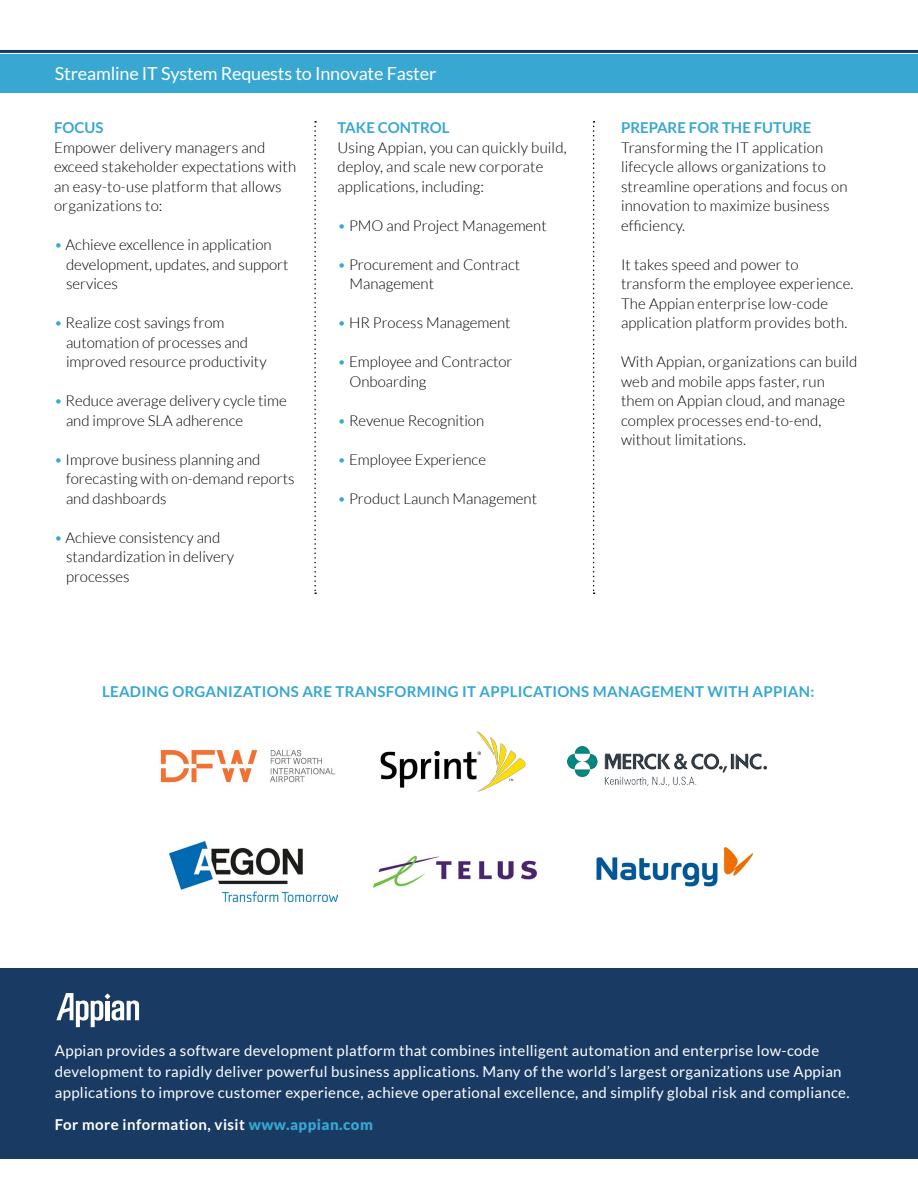
<style>
.page{position:relative;width:918px;height:1188px;background:#fff}
.page>*{position:absolute;margin:0;border:0;box-sizing:border-box;transform-origin:0 0}
.t1{font:18px "Lato";letter-spacing:-.01em;color:#fff}
.t2{font:300 15px/19.5px "Lato";color:#000}
.t3{font:15px/21px "Lato";letter-spacing:.02em;color:#fff}
.t4{font:700 15px "Lato";letter-spacing:.02em;color:#38a7d1}
.t5{font:700 15px "Lato";letter-spacing:.03em;color:#fff}
.t6{font:700 15px "Lato";color:#38a7d1}
.s1{color:#38a7d1}
.s2{font-weight:900;color:#38a7d1}
</style>
<div class="page">
<div style="left:0;top:54px;width:918px;height:39px;background:#38a7d1"></div>
<hr style="left:0;top:50px;width:918px;height:3px;background:#183a63">
<svg style="left:314px;top:121px;width:2px;height:473px"></svg>
<svg style="left:593px;top:121px;width:2px;height:473px"></svg>
<img style="left:160px;top:749px;width:176px;height:34px">
<img style="left:380px;top:731px;width:146px;height:61px">
<img style="left:567px;top:746px;width:199px;height:39px">
<img style="left:170px;top:841px;width:168px;height:60px">
<img style="left:372px;top:855px;width:165px;height:33px">
<img style="left:596px;top:847px;width:158px;height:40px">
<div style="left:0;top:969px;width:918px;height:190px;background:#183a63"></div>
<svg style="left:56px;top:993px;width:83px;height:34px"></svg>
<p class="t1" style="left:55px;top:64px;width:383px">Streamline IT System Requests to Innovate Faster</p>
<p class="t4" style="left:54px;top:119px;width:51px">FOCUS</p>
<p class="t2" style="left:54px;top:138px;width:244px">Empower delivery managers and exceed stakeholder expectations with an easy-to-use platform that allows organizations to:</p>
<p class="t2" style="left:66px;top:235px;width:224px;text-indent:-12px"><span class="s1">•</span> Achieve excellence in application development, updates, and support services</p>
<p class="t2" style="left:66px;top:313px;width:202px;text-indent:-12px"><span class="s1">•</span> Realize cost savings from automation of processes and improved resource productivity</p>
<p class="t2" style="left:66px;top:391px;width:222px;text-indent:-12px"><span class="s1">•</span> Reduce average delivery cycle time and improve SLA adherence</p>
<p class="t2" style="left:66px;top:450px;width:230px;text-indent:-12px"><span class="s1">•</span> Improve business planning and forecasting with on-demand reports and dashboards</p>
<p class="t2" style="left:66px;top:528px;width:170px;text-indent:-12px"><span class="s1">•</span> Achieve consistency and standardization in delivery processes</p>
<p class="t6" style="left:338px;top:119px;width:113px">TAKE CONTROL</p>
<p class="t2" style="left:338px;top:138px;width:231px">Using Appian, you can quickly build, deploy, and scale new corporate applications, including:</p>
<p class="t2" style="left:338px;top:216px;width:211px"><span class="s1">•</span> PMO and Project Management</p>
<p class="t2" style="left:349px;top:255px;width:172px;text-indent:-12px"><span class="s1">•</span> Procurement and Contract<br>Management</p>
<p class="t2" style="left:338px;top:313px;width:175px"><span class="s1">•</span> HR Process Management</p>
<p class="t2" style="left:349px;top:352px;width:165px;text-indent:-12px"><span class="s1">•</span> Employee and Contractor<br>Onboarding</p>
<p class="t2" style="left:338px;top:411px;width:148px"><span class="s1">•</span> Revenue Recognition</p>
<p class="t2" style="left:338px;top:450px;width:150px"><span class="s1">•</span> Employee Experience</p>
<p class="t2" style="left:338px;top:489px;width:201px"><span class="s1">•</span> Product Launch Management</p>
<p class="t6" style="left:621px;top:119px;width:192px">PREPARE FOR THE FUTURE</p>
<p class="t2" style="left:621px;top:138px;width:228px">Transforming the IT application lifecycle allows organizations to streamline operations and focus on innovation to maximize business efficiency.</p>
<p class="t2" style="left:621px;top:255px;width:234px">It takes speed and power to transform the employee experience.<br>The Appian enterprise low-code application platform provides both.</p>
<p class="t2" style="left:621px;top:352px;width:238px">With Appian, organizations can build web and mobile apps faster, run them on Appian cloud, and manage complex processes end-to-end, without limitations.</p>
<p class="t4" style="left:102px;top:683px;width:714px">LEADING ORGANIZATIONS ARE TRANSFORMING IT APPLICATIONS MANAGEMENT WITH APPIAN:</p>
<p class="t3" style="left:55px;top:1040px;width:796px">Appian provides a software development platform that combines intelligent automation and enterprise low-code development to rapidly deliver powerful business applications. Many of the world’s largest organizations use Appian applications to improve customer experience, achieve operational excellence, and simplify global risk and compliance.</p>
<p class="t5" style="left:55px;top:1116px;width:320px">For more information, visit <span class="s2">www.appian.com</span></p>
</div>
